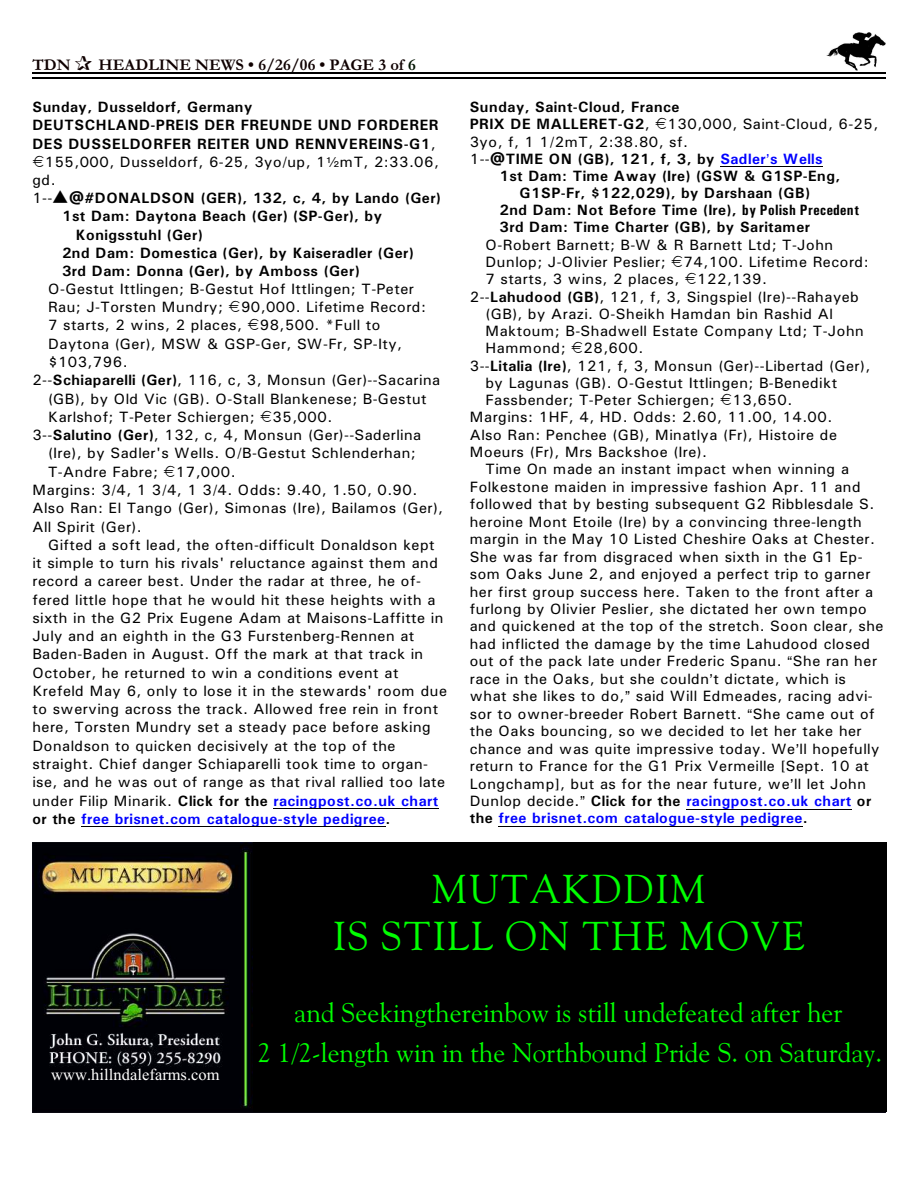
<style>
.page{position:relative;width:918px;height:1188px;background:#fff}
.page>*{position:absolute;margin:0;border:0;box-sizing:border-box;transform-origin:0 0}
.t1{font:40.5px/47.7px "Goudy Ol St BT";letter-spacing:.05em;color:#0f0;text-align:center}
.t2{font:27px/40.3px "Goudy Ol St BT";letter-spacing:.005em;color:#0f0;text-align:center}
.t3{font:700 16.5px "Garamond";letter-spacing:.005em;color:#0f0000}
.t4{font:16.5px "Times New Roman";letter-spacing:.005em;color:#fff}
.t5{font:15px "Univers";letter-spacing:.03em;color:#000}
.t6{font:700 15px "Univers";letter-spacing:.04em;color:#000}
.t7{font:700 15px "Univers";letter-spacing:.03em;color:#00f}
.s1{color:#001400}
.s2{font-weight:400}
.s3{font-weight:700}
.s4{font-weight:400;color:#000}
.s5{color:#000}
.s6{color:#00f}
.s7{font-family:"Univers Condensed"}
</style>
<div class="page">
<img style="left:826px;top:32px;width:60px;height:38px">
<hr style="left:32px;top:72px;width:853px;height:1px;background:#000">
<hr style="left:32px;top:77px;width:853px;height:2px;background:#000">
<hr style="left:273px;top:808px;width:166px;height:1px;background:#000">
<hr style="left:81px;top:826px;width:305px;height:1px;background:#000">
<hr style="left:720px;top:166px;width:103px;height:1px;background:#000">
<hr style="left:686px;top:809px;width:166px;height:1px;background:#000">
<hr style="left:499px;top:826px;width:304px;height:1px;background:#000">
<img style="left:32px;top:842px;width:221px;height:270px">
<div style="left:253px;top:842px;width:633px;height:270px;background:#000"></div>
<p class="t3" style="left:32px;top:59px;width:40px">TDN</p>
<p class="t3" style="left:98px;top:59px;width:319px">HEADLINE NEWS • 6/26/06 • PAGE 3 of <span class="s1">6</span></p>
<p class="t6" style="left:32px;top:102px;width:222px">Sunday, Dusseldorf, Germany</p>
<p class="t6" style="left:32px;top:120px;width:408px">DEUTSCHLAND-PREIS DER FREUNDE UND FORDERER</p>
<p class="t6" style="left:32px;top:138px;width:405px">DES DUSSELDORFER REITER UND RENNVEREINS-G1<span class="s2">,</span></p>
<p class="t5" style="left:45px;top:157px;width:396px">155,000, Dusseldorf, 6-25, 3yo/up, 1 mT, 2:33.06,</p>
<p class="t5" style="left:32px;top:175px;width:25px">gd.</p>
<p class="t6" style="left:32px;top:193px;width:410px"><span class="s2">1--</span>▲@#DONALDSON (GER), 132, c, 4, by Lando (Ger)</p>
<p class="t6" style="left:62px;top:211px;width:322px">1st Dam: Daytona Beach (Ger) (SP-Ger), by</p>
<p class="t6" style="left:76px;top:229px;width:129px">Konigsstuhl (Ger)</p>
<p class="t6" style="left:62px;top:247px;width:353px">2nd Dam: Domestica (Ger), by Kaiseradler (Ger)</p>
<p class="t6" style="left:62px;top:265px;width:299px">3rd Dam: Donna (Ger), by Amboss (Ger)</p>
<p class="t5" style="left:48px;top:284px;width:367px">O-Gestut Ittlingen; B-Gestut Hof Ittlingen; T-Peter</p>
<p class="t5" style="left:48px;top:302px;width:380px">Rau; J-Torsten Mundry; 90,000. Lifetime Record:</p>
<p class="t5" style="left:48px;top:320px;width:334px">7 starts, 2 wins, 2 places, 98,500. *Full to</p>
<p class="t5" style="left:48px;top:339px;width:356px">Daytona (Ger), MSW &amp; GSP-Ger, SW-Fr, SP-Ity,</p>
<p class="t5" style="left:48px;top:357px;width:81px">$103,796.</p>
<p class="t5" style="left:32px;top:375px;width:409px">2--<span class="s3">Schiaparelli (Ger)</span>, 116, c, 3, Monsun (Ger)--Sacarina</p>
<p class="t5" style="left:48px;top:393px;width:380px">(GB), by Old Vic (GB). O-Stall Blankenese; B-Gestut</p>
<p class="t5" style="left:48px;top:412px;width:286px">Karlshof; T-Peter Schiergen; 35,000.</p>
<p class="t5" style="left:32px;top:430px;width:390px">3--<span class="s3">Salutino (Ger)</span>, 132, c, 4, Monsun (Ger)--Saderlina</p>
<p class="t5" style="left:48px;top:448px;width:369px">(Ire), by Sadler's Wells. O/B-Gestut Schlenderhan;</p>
<p class="t5" style="left:48px;top:466px;width:189px">T-Andre Fabre; 17,000.</p>
<p class="t5" style="left:32px;top:485px;width:387px">Margins: 3/4, 1 3/4, 1 3/4. Odds: 9.40, 1.50, 0.90.</p>
<p class="t5" style="left:32px;top:503px;width:412px">Also Ran: El Tango (Ger), Simonas (Ire), Bailamos (Ger),</p>
<p class="t5" style="left:32px;top:521px;width:111px">All Spirit (Ger).</p>
<p class="t5" style="left:48px;top:539px;width:388px">Gifted a soft lead, the often-difficult Donaldson kept</p>
<p class="t5" style="left:32px;top:558px;width:407px">it simple to turn his rivals' reluctance against them and</p>
<p class="t5" style="left:32px;top:576px;width:390px">record a career best. Under the radar at three, he of-</p>
<p class="t5" style="left:32px;top:594px;width:405px">fered little hope that he would hit these heights with a</p>
<p class="t5" style="left:32px;top:612px;width:412px">sixth in the G2 Prix Eugene Adam at Maisons-Laffitte in</p>
<p class="t5" style="left:32px;top:631px;width:383px">July and an eighth in the G3 Furstenberg-Rennen at</p>
<p class="t5" style="left:32px;top:649px;width:392px">Baden-Baden in August. Off the mark at that track in</p>
<p class="t5" style="left:32px;top:667px;width:368px">October, he returned to win a conditions event at</p>
<p class="t5" style="left:32px;top:686px;width:416px">Krefeld May 6, only to lose it in the stewards' room due</p>
<p class="t5" style="left:32px;top:704px;width:407px">to swerving across the track. Allowed free rein in front</p>
<p class="t5" style="left:32px;top:722px;width:400px">here, Torsten Mundry set a steady pace before asking</p>
<p class="t5" style="left:32px;top:740px;width:365px">Donaldson to quicken decisively at the top of the</p>
<p class="t5" style="left:32px;top:759px;width:397px">straight. Chief danger Schiaparelli took time to organ-</p>
<p class="t5" style="left:32px;top:777px;width:414px">ise, and he was out of range as that rival rallied too late</p>
<p class="t7" style="left:32px;top:795px;width:408px"><span class="s4">under Filip Minarik.</span> <span class="s5">Click for the</span> racingpost.co.uk chart</p>
<p class="t7" style="left:32px;top:813px;width:360px"><span class="s5">or the</span> free brisnet.com catalogue-style pedigree<span class="s5">.</span></p>
<p class="t6" style="left:470px;top:102px;width:211px">Sunday, Saint-Cloud, France</p>
<p class="t5" style="left:470px;top:119px;width:410px"><span class="s3">PRIX DE MALLERET-G2</span>, 130,000, Saint-Cloud, 6-25,</p>
<p class="t5" style="left:470px;top:136px;width:220px">3yo, f, 1 1/2mT, 2:38.80, sf.</p>
<p class="t6" style="left:470px;top:154px;width:354px"><span class="s2">1--</span>@TIME ON (GB), 121, f, 3, by <span class="s6">Sadler s Wells</span></p>
<p class="t6" style="left:500px;top:171px;width:343px">1st Dam: Time Away (Ire) (GSW &amp; G1SP-Eng,</p>
<p class="t6" style="left:520px;top:188px;width:292px">G1SP-Fr, $122,029), by Darshaan (GB)</p>
<p class="t6" style="left:500px;top:205px;width:361px">2nd Dam: Not Before Time (Ire), <span class="s7">by Polish Precedent</span></p>
<p class="t6" style="left:500px;top:222px;width:312px">3rd Dam: Time Charter (GB), by Saritamer</p>
<p class="t5" style="left:485px;top:239px;width:349px">O-Robert Barnett; B-W &amp; R Barnett Ltd; T-John</p>
<p class="t5" style="left:485px;top:257px;width:385px">Dunlop; J-Olivier Peslier; 74,100. Lifetime Record:</p>
<p class="t5" style="left:485px;top:274px;width:283px">7 starts, 3 wins, 2 places, 122,139.</p>
<p class="t5" style="left:470px;top:291px;width:391px">2--<span class="s3">Lahudood (GB)</span>, 121, f, 3, Singspiel (Ire)--Rahayeb</p>
<p class="t5" style="left:485px;top:308px;width:349px">(GB), by Arazi. O-Sheikh Hamdan bin Rashid Al</p>
<p class="t5" style="left:485px;top:326px;width:380px">Maktoum; B-Shadwell Estate Company Ltd; T-John</p>
<p class="t5" style="left:485px;top:343px;width:159px">Hammond; 28,600.</p>
<p class="t5" style="left:470px;top:360px;width:402px">3--<span class="s3">Litalia (Ire)</span>, 121, f, 3, Monsun (Ger)--Libertad (Ger),</p>
<p class="t5" style="left:485px;top:378px;width:353px">by Lagunas (GB). O-Gestut Ittlingen; B-Benedikt</p>
<p class="t5" style="left:485px;top:395px;width:308px">Fassbender; T-Peter Schiergen; 13,650.</p>
<p class="t5" style="left:470px;top:412px;width:364px">Margins: 1HF, 4, HD. Odds: 2.60, 11.00, 14.00.</p>
<p class="t5" style="left:470px;top:429px;width:369px">Also Ran: Penchee (GB), Minatlya (Fr), Histoire de</p>
<p class="t5" style="left:470px;top:447px;width:239px">Moeurs (Fr), Mrs Backshoe (Ire).</p>
<p class="t5" style="left:485px;top:464px;width:365px">Time On made an instant impact when winning a</p>
<p class="t5" style="left:470px;top:481px;width:392px">Folkestone maiden in impressive fashion Apr. 11 and</p>
<p class="t5" style="left:470px;top:499px;width:406px">followed that by besting subsequent G2 Ribblesdale S.</p>
<p class="t5" style="left:470px;top:516px;width:393px">heroine Mont Etoile (Ire) by a convincing three-length</p>
<p class="t5" style="left:470px;top:534px;width:407px">margin in the May 10 Listed Cheshire Oaks at Chester.</p>
<p class="t5" style="left:470px;top:551px;width:394px">She was far from disgraced when sixth in the G1 Ep-</p>
<p class="t5" style="left:470px;top:569px;width:402px">som Oaks June 2, and enjoyed a perfect trip to garner</p>
<p class="t5" style="left:470px;top:586px;width:405px">her first group success here. Taken to the front after a</p>
<p class="t5" style="left:470px;top:604px;width:399px">furlong by Olivier Peslier, she dictated her own tempo</p>
<p class="t5" style="left:470px;top:621px;width:415px">and quickened at the top of the stretch. Soon clear, she</p>
<p class="t5" style="left:470px;top:639px;width:402px">had inflicted the damage by the time Lahudood closed</p>
<p class="t5" style="left:470px;top:656px;width:409px">out of the pack late under Frederic Spanu. She ran her</p>
<p class="t5" style="left:470px;top:673px;width:378px">race in the Oaks, but she couldn t dictate, which is</p>
<p class="t5" style="left:470px;top:691px;width:405px">what she likes to do, said Will Edmeades, racing advi-</p>
<p class="t5" style="left:470px;top:708px;width:406px">sor to owner-breeder Robert Barnett. She came out of</p>
<p class="t5" style="left:470px;top:726px;width:393px">the Oaks bouncing, so we decided to let her take her</p>
<p class="t5" style="left:470px;top:743px;width:411px">chance and was quite impressive today. We ll hopefully</p>
<p class="t5" style="left:470px;top:761px;width:401px">return to France for the G1 Prix Vermeille [Sept. 10 at</p>
<p class="t5" style="left:470px;top:778px;width:398px">Longchamp], but as for the near future, we ll let John</p>
<p class="t7" style="left:470px;top:796px;width:403px"><span class="s4">Dunlop decide.</span> <span class="s5">Click for the</span> racingpost.co.uk chart <span class="s5">or</span></p>
<p class="t7" style="left:470px;top:813px;width:340px"><span class="s5">the</span> free brisnet.com catalogue-style pedigree<span class="s5">.</span></p>
<p class="t4" style="left:51px;top:1069px;width:170px">www.hillndalefarms.com</p>
<h1 class="t1" style="left:333px;top:868px;width:473px">MUTAKDDIM<br>IS STILL ON THE MOVE</h1>
<h2 class="t2" style="left:258px;top:994px;width:626px">and Seekingthereinbow is still undefeated after her<br>2 1/2-length win in the Northbound Pride S. on Saturday.</h2>
</div>
